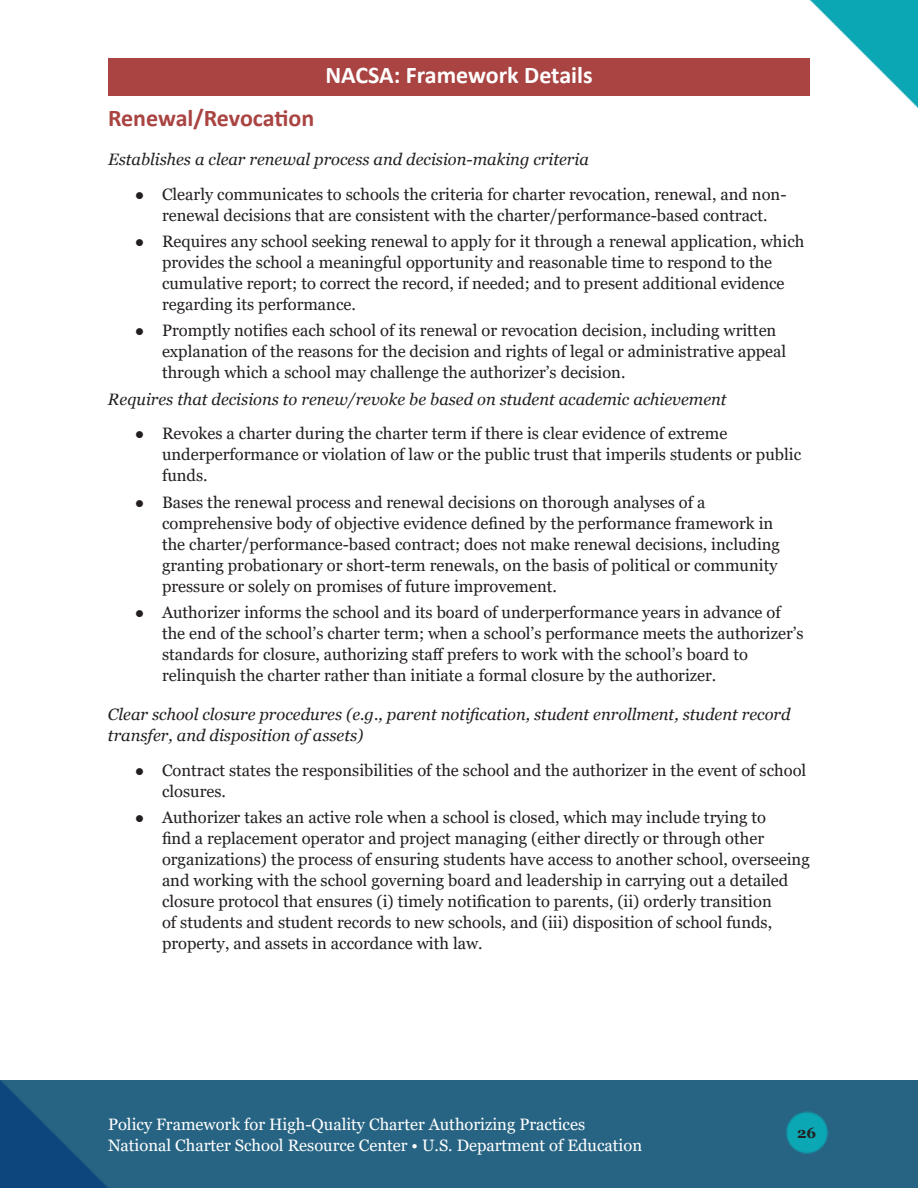
<style>
.page{position:relative;width:918px;height:1188px;background:#fff}
.page>*{position:absolute;margin:0;border:0;box-sizing:border-box;transform-origin:0 0}
.t1{font:700 24px "Calibri";color:#fff}
.t2{font:700 24px "Calibri";letter-spacing:-.005em;color:#a94442}
.t3{font:16.5px/21px "Georgia";color:#231f20}
.Paragraph_Body{font:italic 16.5px/21px "Georgia";color:#231f20}
.t4{font:16.5px/21px "Georgia";color:#fff}
.t5{font:700 15px "Georgia";color:#231f20}
</style>
<div class="page">
<img style="left:0;top:1080px;width:918px;height:108px">
<img style="left:810px;top:0;width:108px;height:108px">
<div style="left:108px;top:58px;width:702px;height:37px;background:#a94442"></div>
<h1 class="t1" style="left:325px;top:58px;width:269px">NACSA: Framework Details</h1>
<h5 class="t2" style="left:108px;top:101px;width:208px">Renewal/Revocation</h5>
<p class="Paragraph_Body" style="left:108px;top:149px;width:482px">Establishes a clear renewal process and decision-making criteria</p>
<p class="t3" style="left:162px;top:184px;width:626px">Clearly communicates to schools the criteria for charter revocation, renewal, and non&shy;renewal decisions that are consistent with the charter/performance-based contract.</p>
<p class="t3" style="left:162px;top:231px;width:644px">Requires any school seeking renewal to apply for it through a renewal application, which provides the school a meaningful opportunity and reasonable time to respond to the cumulative report; to correct the record, if needed; and to present additional evidence regarding its performance.</p>
<p class="t3" style="left:162px;top:320px;width:626px">Promptly notifies each school of its renewal or revocation decision, including written explanation of the reasons for the decision and rights of legal or administrative appeal through which a school may challenge the authorizer’s decision.</p>
<p class="Paragraph_Body" style="left:108px;top:389px;width:620px">Requires that decisions to renew/revoke be based on student academic achievement</p>
<p class="t3" style="left:162px;top:423px;width:641px">Revokes a charter during the charter term if there is clear evidence of extreme underperformance or violation of law or the public trust that imperils students or public funds.</p>
<p class="t3" style="left:162px;top:492px;width:620px">Bases the renewal process and renewal decisions on thorough analyses of a comprehensive body of objective evidence defined by the performance framework in the charter/performance-based contract; does not make renewal decisions, including granting probationary or short-term renewals, on the basis of political or community pressure or solely on promises of future improvement.</p>
<p class="t3" style="left:162px;top:602px;width:643px">Authorizer informs the school and its board of underperformance years in advance of the end of the school’s charter term; when a school’s performance meets the authorizer’s standards for closure, authorizing staff prefers to work with the school’s board to relinquish the charter rather than initiate a formal closure by the authorizer.</p>
<p class="Paragraph_Body" style="left:108px;top:704px;width:684px">Clear school closure procedures (e.g., parent notification, student enrollment, student record transfer, and disposition of assets)</p>
<p class="t3" style="left:162px;top:760px;width:646px">Contract states the responsibilities of the school and the authorizer in the event of school closures.</p>
<p class="t3" style="left:162px;top:807px;width:649px">Authorizer takes an active role when a school is closed, which may include trying to<br>find a replacement operator and project managing (either directly or through other organizations) the process of ensuring students have access to another school, overseeing and working with the school governing board and leadership in carrying out a detailed closure protocol that ensures (i) timely notification to parents, (ii) orderly transition<br>of students and student records to new schools, and (iii) disposition of school funds, property, and assets in accordance with law.</p>
<p class="t4" style="left:108px;top:1114px;width:536px">Policy Framework for High-Quality Charter Authorizing Practices<br>National Charter School Resource Center • U.S. Department of Education</p>
<p class="t5" style="left:797px;top:1123px;width:21px">26</p>
</div>
